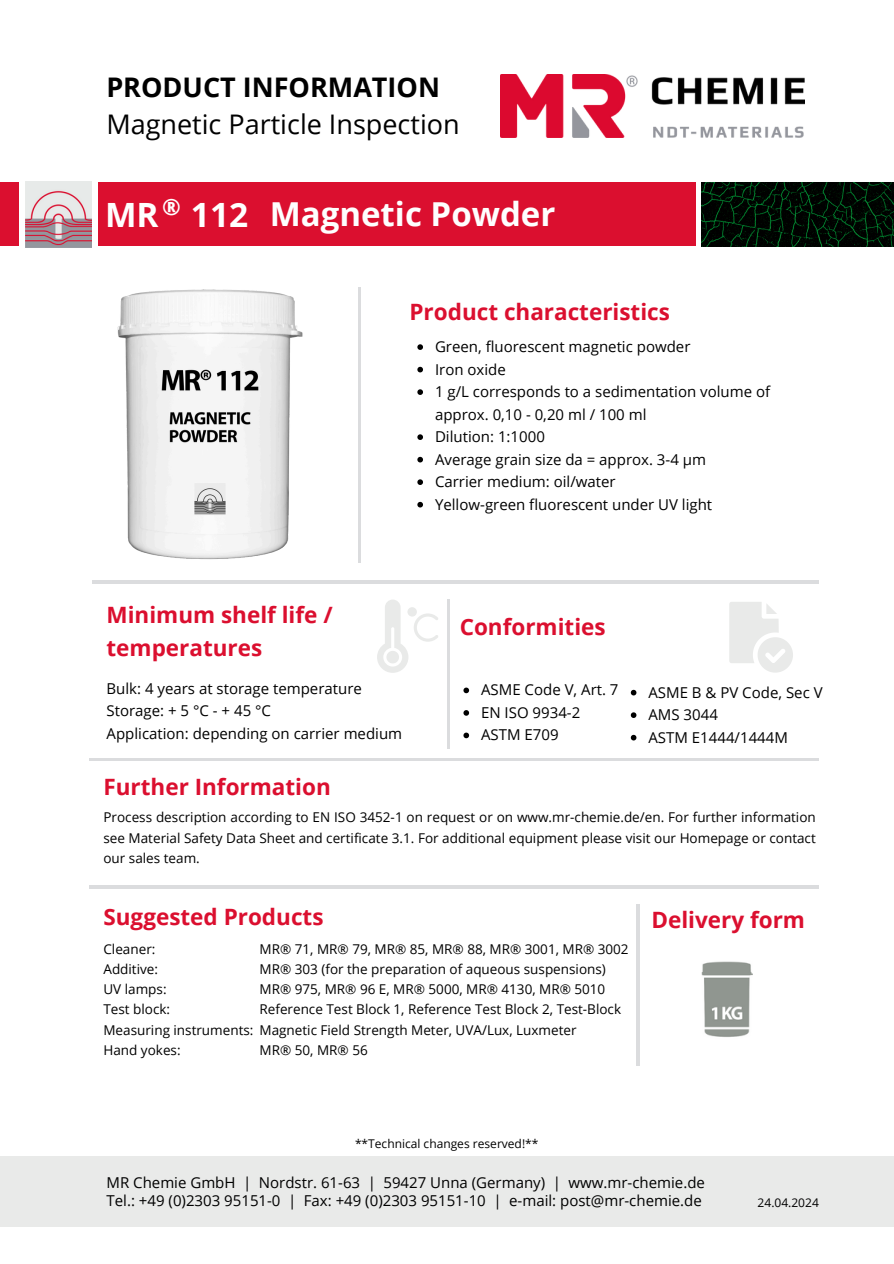
<style>
.page{position:relative;width:894px;height:1264px;background:#fff}
.page>*{position:absolute;margin:0;border:0;box-sizing:border-box;transform-origin:0 0}
.t1{font:700 33.45px "Open Sans";color:#fff}
.t2{font:700 33.45px "Open Sans";color:#fefefe}
.t3{font:700 33px "Open Sans";color:#fefefe}
.t4{font:27px "Open Sans";color:#000}
.t5{font:700 27px "Open Sans";color:#000}
.t6{font:700 22.5px/33.8px "Open Sans";color:#db0f2f}
.t7{font:700 22.5px "Open Sans";color:#fff}
.t8{font:15px/22.5px "Open Sans";color:#000}
.t9{font:13.5px/20.2px "Open Sans";color:#000}
.t10{font:12px "Open Sans";color:#000}
</style>
<div class="page">
<hr style="left:89px;top:758px;width:729px;height:2px;background:#94959d">
<hr style="left:92px;top:581px;width:726px;height:2px;background:#94959d">
<hr style="left:89px;top:885px;width:729px;height:3px;background:#94959d">
<hr style="left:358px;top:287px;width:2px;height:275px;background:#94959d">
<hr style="left:447px;top:599px;width:2px;height:150px;background:#94959d">
<img style="left:501px;top:74px;width:303px;height:63px">
<div style="left:0;top:1156px;width:893px;height:71px;background:#e9eae9"></div>
<svg style="left:729px;top:602px;width:63px;height:70px"></svg>
<svg style="left:377px;top:600px;width:61px;height:72px"></svg>
<img style="left:25px;top:181px;width:67px;height:66px">
<div style="left:0;top:182px;width:19px;height:64px;background:#db0f2f"></div>
<div style="left:98px;top:182px;width:597px;height:64px;background:#db0f2f"></div>
<img style="left:701px;top:182px;width:192px;height:64px">
<hr style="left:636px;top:904px;width:3px;height:162px;background:#94959d">
<img style="left:701px;top:961px;width:51px;height:76px">
<svg style="left:417px;top:344px;width:6px;height:6px"></svg>
<svg style="left:417px;top:367px;width:6px;height:5px"></svg>
<svg style="left:417px;top:389px;width:6px;height:6px"></svg>
<svg style="left:417px;top:434px;width:6px;height:6px"></svg>
<svg style="left:417px;top:457px;width:6px;height:5px"></svg>
<svg style="left:417px;top:479px;width:6px;height:6px"></svg>
<svg style="left:417px;top:502px;width:6px;height:5px"></svg>
<svg style="left:463px;top:687px;width:6px;height:6px"></svg>
<svg style="left:463px;top:710px;width:6px;height:5px"></svg>
<svg style="left:463px;top:732px;width:6px;height:6px"></svg>
<svg style="left:630px;top:690px;width:6px;height:5px"></svg>
<svg style="left:630px;top:712px;width:6px;height:6px"></svg>
<svg style="left:630px;top:735px;width:6px;height:5px"></svg>
<img style="left:117px;top:289px;width:186px;height:271px">
<h3 class="t5" style="left:106px;top:68px;width:335px">PRODUCT INFORMATION</h3>
<h3 class="t4" style="left:106px;top:105px;width:355px">Magnetic Particle Inspection</h3>
<h4 class="t2" style="left:105px;top:191px;width:55px">MR</h4>
<h4 class="t7" style="left:162px;top:191px;width:20px">®</h4>
<h6 class="t1" style="left:191px;top:191px;width:59px">112</h6>
<h6 class="t3" style="left:269px;top:191px;width:287px">Magnetic Powder</h6>
<h1 class="t6" style="left:409px;top:295px;width:262px">Product characteristics</h1>
<h2 class="t8" style="left:435px;top:335px;width:257px">Green, fluorescent magnetic powder</h2>
<p class="t8" style="left:435px;top:357px;width:72px">Iron oxide</p>
<p class="t8" style="left:435px;top:380px;width:336px">1 g/L corresponds to a sedimentation volume of approx. 0,10 - 0,20 ml / 100 ml</p>
<h4 class="t8" style="left:435px;top:425px;width:111px">Dilution: 1:1000</h4>
<p class="t8" style="left:435px;top:447px;width:272px">Average grain size da = approx. 3-4 μm</p>
<p class="t8" style="left:435px;top:470px;width:182px">Carrier medium: oil/water</p>
<p class="t8" style="left:435px;top:492px;width:279px">Yellow-green fluorescent under UV light</p>
<p class="t6" style="left:106px;top:597px;width:227px">Minimum shelf life / temperatures</p>
<p class="t8" style="left:106px;top:677px;width:297px">Bulk: 4 years at storage temperature<br>Storage: + 5 °C - + 45 °C<br>Application: depending on carrier medium</p>
<p class="t6" style="left:103px;top:769px;width:229px">Further Information</p>
<p class="t6" style="left:459px;top:609px;width:147px">Conformities</p>
<p class="t8" style="left:481px;top:678px;width:139px">ASME Code V, Art. 7</p>
<p class="t8" style="left:481px;top:701px;width:101px">EN ISO 9934-2</p>
<p class="t8" style="left:481px;top:723px;width:79px">ASTM E709</p>
<p class="t8" style="left:648px;top:680px;width:176px">ASME B &amp; PV Code, Sec V</p>
<p class="t8" style="left:648px;top:703px;width:71px">AMS 3044</p>
<h4 class="t8" style="left:648px;top:725px;width:141px">ASTM E1444/1444M</h4>
<p class="t9" style="left:103px;top:807px;width:713px;text-align:justify">Process description according to EN ISO 3452-1 on request or on www.mr-chemie.de/en. For further information see Material Safety Data Sheet and certificate 3.1. For additional equipment please visit our Homepage or contact our sales team.</p>
<h4 class="t6" style="left:103px;top:899px;width:221px">Suggested Products</h4>
<p class="t9" style="left:259px;top:938px;width:370px">MR® 71, MR® 79, MR® 85, MR® 88, MR® 3001, MR® 3002<br>MR® 303 (for the preparation of aqueous suspensions)<br>MR® 975, MR® 96 E, MR® 5000, MR® 4130, MR® 5010<br>Reference Test Block 1, Reference Test Block 2, Test-Block</p>
<p class="t9" style="left:259px;top:1039px;width:110px">MR® 50, MR® 56</p>
<p class="t9" style="left:103px;top:938px;width:474px">Cleaner:<br>Additive:<br>UV lamps:<br>Test block:<br>Measuring instruments: Magnetic Field Strength Meter, UVA/Lux, Luxmeter<br>Hand yokes:</p>
<h5 class="t6" style="left:651px;top:902px;width:155px">Delivery form</h5>
<h4 class="t10" style="left:355px;top:1134px;width:185px">**Technical changes reserved!**</h4>
<h6 class="t8" style="left:106px;top:1173px;width:599px;line-height:18px">MR Chemie GmbH | Nordstr. 61-63 | 59427 Unna (Germany) | www.mr-chemie.de<br>Tel.: +49 (0)2303 95151-0 | Fax: +49 (0)2303 95151-10 | e-mail: post@mr-chemie.de</h6>
<p class="t10" style="left:757px;top:1193px;width:63px">24.04.2024</p>
</div>
